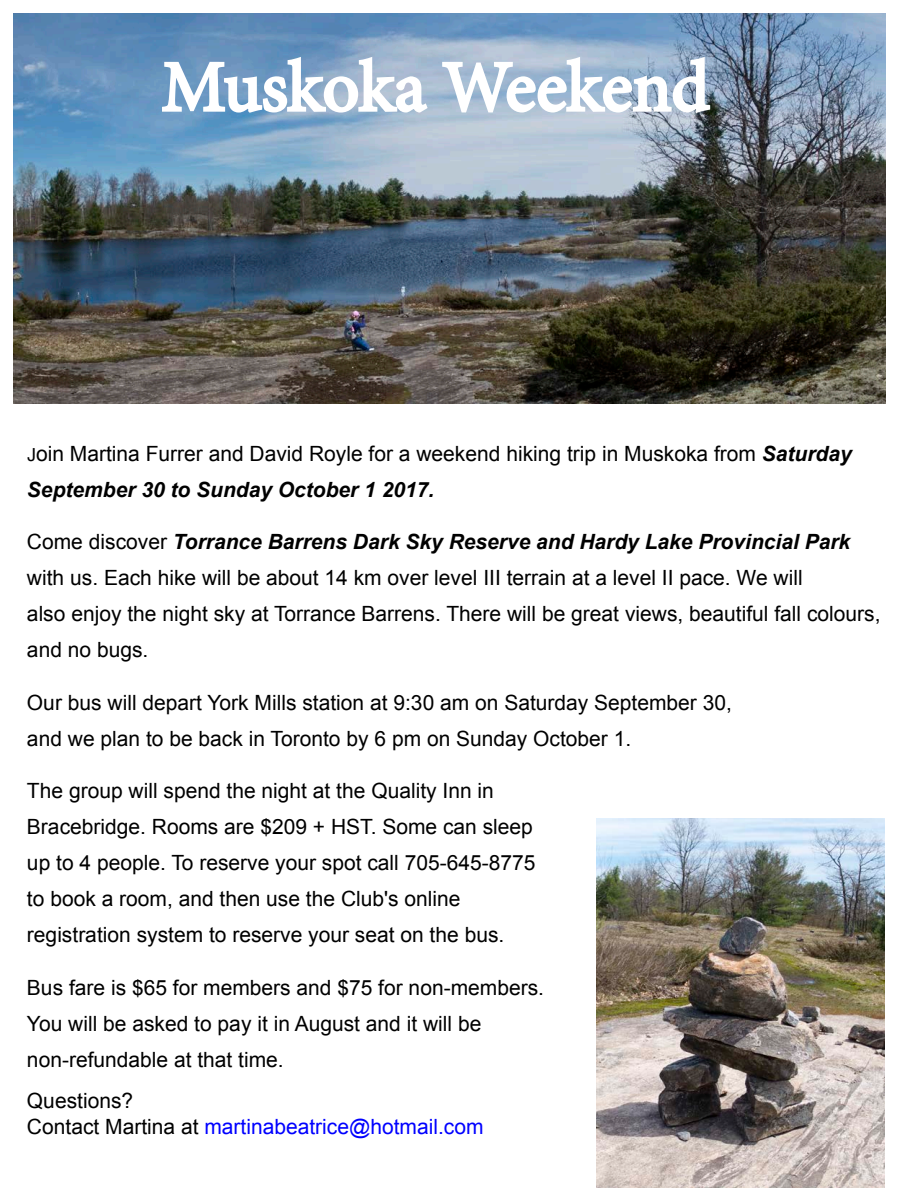
<style>
.page{position:relative;width:900px;height:1200px;background:#fff}
.page>*{position:absolute;margin:0;border:0;box-sizing:border-box;transform-origin:0 0}
.t1{font:72px "Minion Pro";letter-spacing:-.005em;color:#fff}
.t2{font:21px/36px "Arial";color:#000}
.t3{font:21px "Arial";color:#00f}
.s1{font-size:18px}
.s2{font-weight:700;font-style:italic}
.s3{font-style:inherit}
.s4{color:#000}
</style>
<div class="page">
<img style="left:14px;top:14px;width:871px;height:389px">
<img style="left:597px;top:819px;width:288px;height:369px">
<svg style="left:161px;top:55px;width:269px;height:60px"></svg>
<svg style="left:441px;top:55px;width:271px;height:60px"></svg>
<p class="t1" style="left:162px;top:39px;width:549px">Muskoka Weekend</p>
<p class="t2" style="left:27px;top:436px;width:826px"><span class="s1">J</span>oin Martina Furrer and David Royle for a weekend hiking trip in Muskoka from <span class="s2">Saturday<br>September 30 to Sunday October 1 2017.</span></p>
<p class="t2" style="left:27px;top:524px;width:855px">Come discover <span class="s2">Torrance Barrens Dark Sky Reserve and Hardy Lake Provincial Park </span>with u<span class="s3">s. Each</span> hike <span class="s3">will be</span> about 14 km <span class="s3">over</span> level III terrain at a level II pace. We will<br>also enjoy the night sky at Torrance Barrens. There will be great views, beautiful fall colours, and no bugs.</p>
<p class="t2" style="left:27px;top:685px;width:707px"><span class="s3">Our</span> bus <span class="s3">will</span> depart York Mills station at 9:30 am on Saturday September 30, and <span class="s3">we</span> plan to be back in Toronto by 6 pm on Sunday October 1.</p>
<p class="t2" style="left:27px;top:773px;width:468px">The group will spend the night at the Quality Inn in</p>
<p class="t2" style="left:27px;top:809px;width:508px">Bracebridge. Rooms are $209 + HST. Some can sleep</p>
<p class="t2" style="left:27px;top:845px;width:510px">up to 4 people. To reserve your spot call 705-645-8775</p>
<p class="t2" style="left:27px;top:881px;width:435px">to book a room, and then use the Club's online</p>
<p class="t2" style="left:27px;top:917px;width:479px">registration system to reserve your seat on the bus.</p>
<p class="t2" style="left:27px;top:970px;width:519px">Bus fare is $65 for members and $75 for non-members.</p>
<p class="t2" style="left:27px;top:1006px;width:456px">You will be asked to pay it in August and it will be</p>
<p class="t2" style="left:27px;top:1042px;width:258px">non-refundable at that time.</p>
<p class="t2" style="left:27px;top:1083px;width:108px">Questions?</p>
<p class="t3" style="left:27px;top:1113px;width:458px"><span class="s4">Contact Martina at</span> martinabeatrice@hotmail.com</p>
</div>
